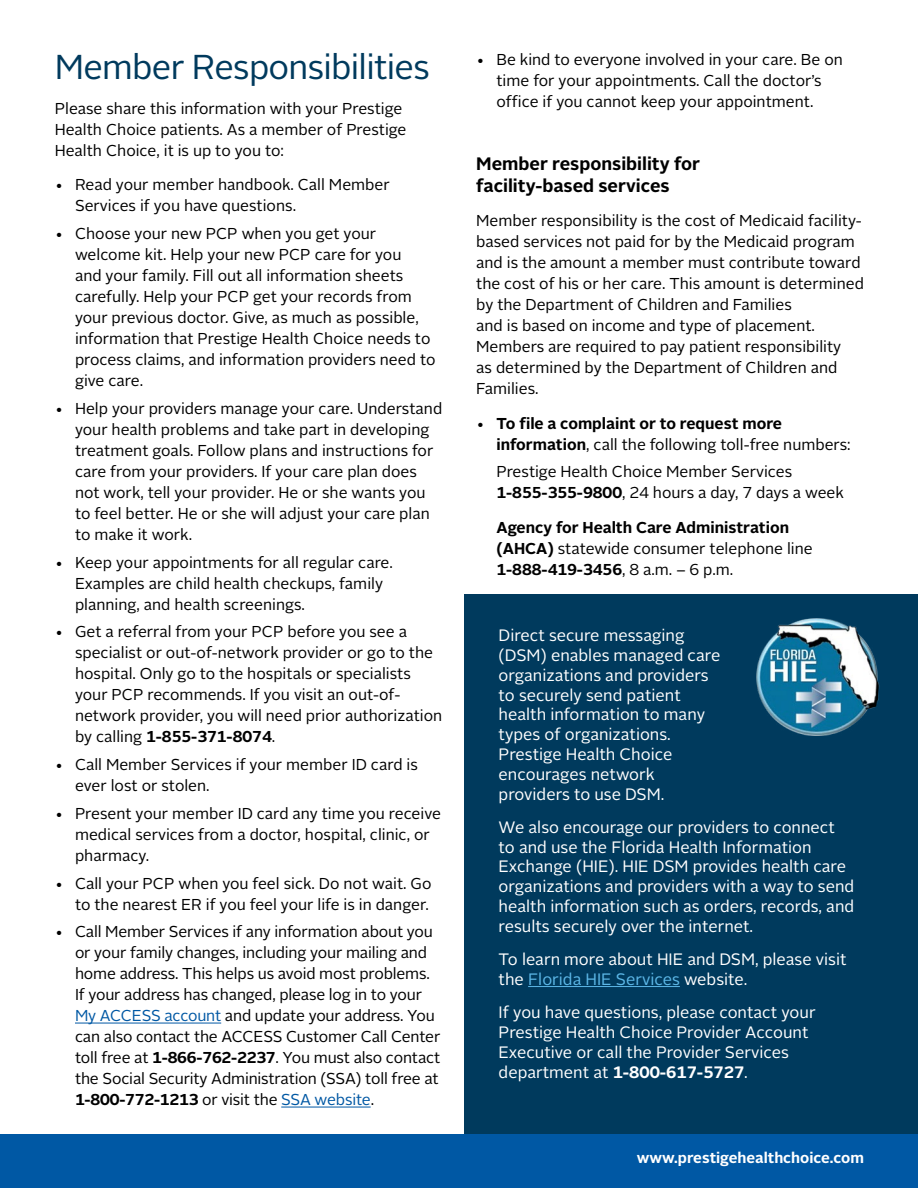
<style>
.page{position:relative;width:918px;height:1188px;background:#fff}
.page>*{position:absolute;margin:0;border:0;box-sizing:border-box;transform-origin:0 0}
.t1{font:34.5px "Alright Sans";letter-spacing:-.02em;color:#003a5d}
.t2{font:700 18px/21.6px "Alright Sans";color:#000}
.t3{font:16.5px/19.8px "Alright Sans";color:#fff}
.t4{font:15.75px/21px "Alright Sans";color:#000}
.t5{font:700 15.75px/21px "Alright Sans";color:#000}
.t6{font:700 15px "Alright Sans";color:#fff}
.s1{font-weight:700}
.s2{color:#0058a4}
.s3{font-weight:400}
.s4{color:#5cb7e7}
</style>
<div class="page">
<div style="left:465px;top:594px;width:453px;height:554px;background:#003a5d"></div>
<hr style="left:75px;top:1023px;width:146px;height:1px;background:#0058a4">
<hr style="left:281px;top:1107px;width:90px;height:1px;background:#0058a4">
<hr style="left:528px;top:986px;width:152px;height:1px;background:#5cb7e7">
<img style="left:756px;top:618px;width:124px;height:118px">
<div style="left:0;top:1134px;width:918px;height:54px;background:#0058a4"></div>
<h1 class="t1" style="left:55px;top:44px;width:377px">Member Responsibilities</h1>
<p class="t4" style="left:55px;top:98px;width:353px">Please share this information with your Prestige<br>Health Choice patients. As a member of Prestige<br>Health Choice, it is up to you to:</p>
<p class="t4" style="left:75px;top:175px;width:316px;text-indent:-20px">• Read your member handbook. Call Member<br>Services if you have questions.</p>
<p class="t4" style="left:75px;top:223px;width:362px;text-indent:-20px">• Choose your new PCP when you get your welcome kit. Help your new PCP care for you<br>and your family. Fill out all information sheets carefully. Help your PCP get your records from your previous doctor. Give, as much as possible, information that Prestige Health Choice needs to process claims, and information providers need to give care.</p>
<p class="t4" style="left:75px;top:398px;width:369px;text-indent:-20px">• Help your providers manage your care. Understand your health problems and take part in developing treatment goals. Follow plans and instructions for care from your providers. If your care plan does not work, tell your provider. He or she wants you to feel better. He or she will adjust your care plan to make it work.</p>
<p class="t4" style="left:75px;top:552px;width:320px;text-indent:-20px">• Keep your appointments for all regular care.<br>Examples are child health checkups, family planning, and health screenings.</p>
<p class="t4" style="left:75px;top:622px;width:369px;text-indent:-20px">• Get a referral from your PCP before you see a specialist or out-of-network provider or go to the hospital. Only go to the hospitals or specialists your PCP recommends. If you visit an out-of&shy;network provider, you will need prior authorization by calling <span class="s1">1-855-371-8074</span>.</p>
<p class="t4" style="left:75px;top:754px;width:344px;text-indent:-20px">• Call Member Services if your member ID card is ever lost or stolen.</p>
<p class="t4" style="left:75px;top:803px;width:368px;text-indent:-20px">• Present your member ID card any time you receive medical services from a doctor, hospital, clinic, or pharmacy.</p>
<p class="t4" style="left:55px;top:873px;width:378px;text-align:right">• Call your PCP when you feel sick. Do not wait. Go to the nearest ER if you feel your life is in danger.</p>
<p class="t4" style="left:75px;top:922px;width:367px;text-indent:-20px">• Call Member Services if any information about you or your family changes, including your mailing and home address. This helps us avoid most problems.<br>If your address has changed, please log in to your <span class="s2">My ACCESS account</span> and update your address. You can also contact the ACCESS Customer Call Center toll free at <span class="s1">1-866-762-2237</span>. You must also contact the Social Security Administration (SSA) toll free at <span class="s1">1-800-772-1213</span> or visit the <span class="s2">SSA website</span>.</p>
<p class="t4" style="left:476px;top:49px;width:368px;text-align:center">• Be kind to everyone involved in your care. Be on time for your appointments. Call the doctor’s office if you cannot keep your appointment.</p>
<p class="t2" style="left:476px;top:153px;width:225px">Member responsibility for facility-based services</p>
<p class="t4" style="left:476px;top:210px;width:389px">Member responsibility is the cost of Medicaid facility&shy;based services not paid for by the Medicaid program and is the amount a member must contribute toward the cost of his or her care. This amount is determined by the Department of Children and Families<br>and is based on income and type of placement.<br>Members are required to pay patient responsibility<br>as determined by the Department of Children and Families.</p>
<p class="t5" style="left:497px;top:413px;width:356px;text-indent:-20px"><span class="s3">•</span> To file a complaint or to request more information<span class="s3">, call the following toll-free numbers:</span></p>
<p class="t4" style="left:497px;top:462px;width:349px">Prestige Health Choice Member Services<br><span class="s1">1-855-355-9800</span>, 24 hours a day, 7 days a week</p>
<p class="t5" style="left:497px;top:517px;width:318px">Agency for Health Care Administration (AHCA) <span class="s3">statewide consumer telephone line<br></span>1-888-419-3456<span class="s3">, 8 a.m. – 6 p.m.</span></p>
<p class="t3" style="left:499px;top:626px;width:223px">Direct secure messaging (DSM) enables managed care organizations and providers to securely send patient health information to many types of organizations.<br>Prestige Health Choice encourages network providers to use DSM.</p>
<p class="t3" style="left:499px;top:817px;width:357px">We also encourage our providers to connect to and use the Florida Health Information Exchange (HIE). HIE DSM provides health care organizations and providers with a way to send health information such as orders, records, and results securely over the internet.</p>
<p class="t3" style="left:499px;top:950px;width:349px">To learn more about HIE and DSM, please visit the <span class="s4">Florida HIE Services</span> website.</p>
<p class="t3" style="left:499px;top:1003px;width:319px">If you have questions, please contact your Prestige Health Choice Provider Account Executive or call the Provider Services department at <span class="s1">1-800-617-5727</span>.</p>
<p class="t6" style="left:637px;top:1148px;width:229px">www.prestigehealthchoice.com</p>
</div>
